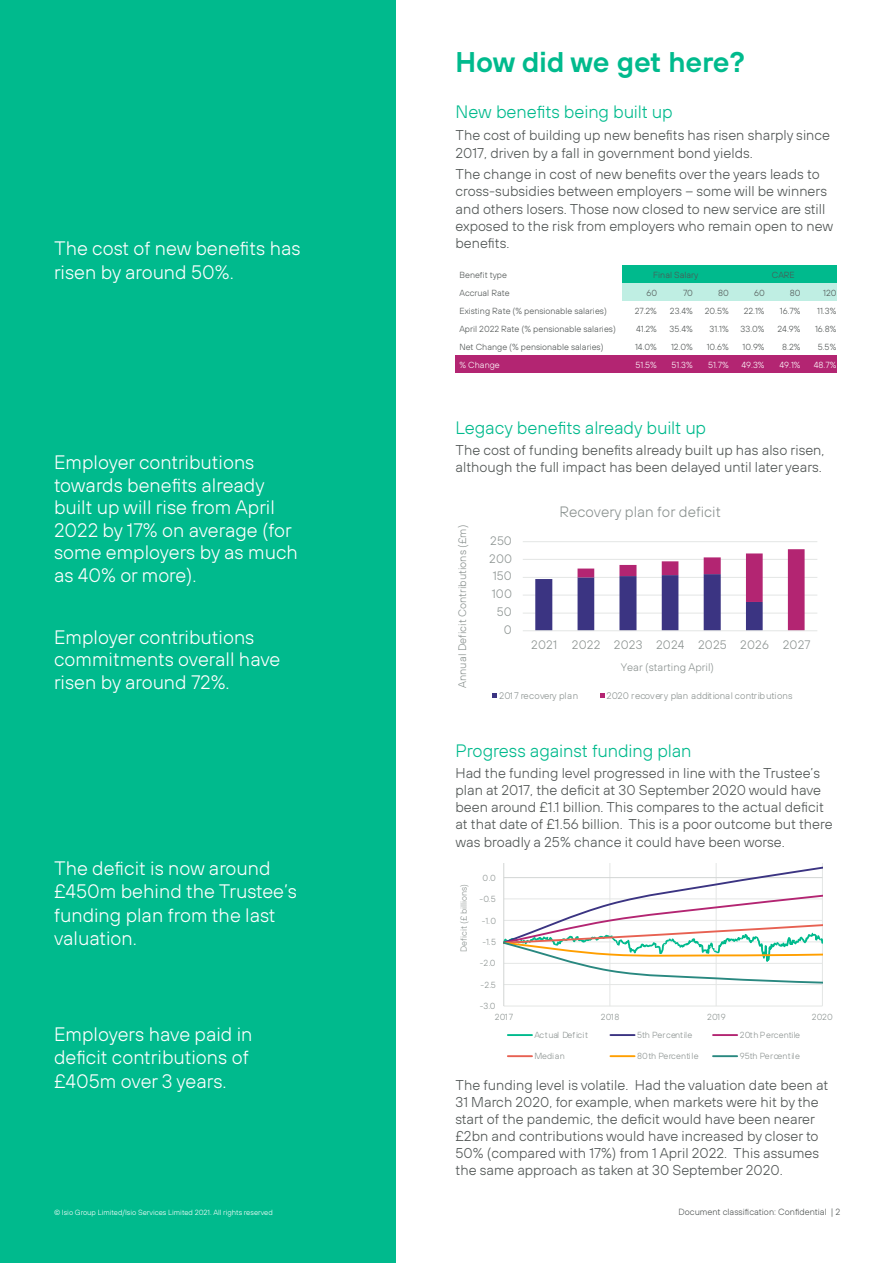
<style>
.page{position:relative;width:893px;height:1263px;background:#fff}
.page>*{position:absolute;margin:0;border:0;box-sizing:border-box;transform-origin:0 0}
.Main_heads_1{font:600 28.5px "TT Hoves";color:#00ba8d}
.Main_intro_para{font:300 19.5px/22.5px "TT Hoves";color:#fff}
.Paragraph_heading{font:300 18px "TT Hoves";letter-spacing:-.01em;color:#00ba8d}
.t1{font:300 15px "TT Hoves";color:#8b9290}
.Paragraph_9_5{font:300 14.25px/17.1px "TT Hoves";color:#4f5453}
.t2{font:300 12.3px "TT Hoves";letter-spacing:.015em;color:#8b9290}
.t3{font:300 10.95px "TT Hoves";color:#8b9290}
.t4{font:300 9.6px "TT Hoves";letter-spacing:.01em;color:#8b9290}
.t5{font:300 9px "TT Hoves";color:#4f5453}
.t6{font:300 8.85px "TT Hoves";color:#4f5453}
.t7{font:300 8.85px "TT Hoves";color:#8b9290}
.t8{font:300 8.85px "TT Hoves";color:#fff}
.t9{font:300 7.5px "TT Hoves";color:#fff}
</style>
<div class="page">
<div style="left:0;top:0;width:395px;height:1263px;background:#00ba8d"></div>
<div style="left:622px;top:265px;width:108px;height:18px;background:#00ba8d"></div>
<div style="left:730px;top:265px;width:107px;height:18px;background:#00ba8d"></div>
<div style="left:622px;top:283px;width:36px;height:18px;background:#bfeee3"></div>
<div style="left:658px;top:283px;width:36px;height:18px;background:#bfeee3"></div>
<div style="left:694px;top:283px;width:36px;height:18px;background:#bfeee3"></div>
<div style="left:730px;top:283px;width:35px;height:18px;background:#bfeee3"></div>
<div style="left:765px;top:283px;width:36px;height:18px;background:#bfeee3"></div>
<div style="left:801px;top:283px;width:36px;height:18px;background:#bfeee3"></div>
<div style="left:455px;top:355px;width:167px;height:18px;background:#b32572"></div>
<div style="left:622px;top:355px;width:36px;height:18px;background:#b32572"></div>
<div style="left:658px;top:355px;width:36px;height:18px;background:#b32572"></div>
<div style="left:694px;top:355px;width:36px;height:18px;background:#b32572"></div>
<div style="left:730px;top:355px;width:35px;height:18px;background:#b32572"></div>
<div style="left:765px;top:355px;width:36px;height:18px;background:#b32572"></div>
<div style="left:801px;top:355px;width:36px;height:18px;background:#b32572"></div>
<hr style="left:523px;top:613px;width:294px;height:1px;background:#e4e6e5">
<hr style="left:523px;top:595px;width:294px;height:1px;background:#e4e6e5">
<hr style="left:523px;top:577px;width:294px;height:1px;background:#e4e6e5">
<hr style="left:523px;top:559px;width:294px;height:1px;background:#e4e6e5">
<hr style="left:523px;top:541px;width:294px;height:1px;background:#e4e6e5">
<svg style="left:535px;top:549px;width:270px;height:81px"></svg>
<hr style="left:523px;top:630px;width:294px;height:1px;background:#e4e6e5">
<svg style="left:492px;top:693px;width:5px;height:4px"></svg>
<svg style="left:600px;top:693px;width:5px;height:4px"></svg>
<hr style="left:504px;top:1005px;width:318px;height:1px;background:#e4e6e5">
<hr style="left:609px;top:864px;width:1px;height:142px;background:#e4e6e5">
<hr style="left:716px;top:864px;width:1px;height:142px;background:#e4e6e5">
<hr style="left:822px;top:864px;width:1px;height:142px;background:#e4e6e5">
<hr style="left:503px;top:864px;width:1px;height:142px;background:#d2d5d4">
<svg style="left:504px;top:864px;width:319px;height:122px"></svg>
<hr style="left:508px;top:1034px;width:24px;height:2px;background:#00ba8d">
<hr style="left:610px;top:1034px;width:25px;height:2px;background:#3b3482">
<hr style="left:713px;top:1034px;width:24px;height:2px;background:#b32572">
<hr style="left:508px;top:1055px;width:24px;height:2px;background:#e76152">
<hr style="left:610px;top:1055px;width:25px;height:2px;background:#ff9f00">
<hr style="left:713px;top:1055px;width:24px;height:2px;background:#298880">
<p class="Main_intro_para" style="left:54px;top:236px;width:248px;line-height:23.4px">The cost of new benefits has risen by around 50%.</p>
<p class="Main_intro_para" style="left:54px;top:451px;width:245px">Employer contributions towards benefits already built up will rise from April<br>2022 by 17% on average (for some employers by as much as 40% or more).</p>
<p class="Main_intro_para" style="left:54px;top:625px;width:228px">Employer contributions commitments overall have risen by around 72%.</p>
<p class="Main_intro_para" style="left:54px;top:856px;width:245px;line-height:23.4px">The deficit is now around £450m behind the Trustee’s funding plan from the last valuation.</p>
<p class="Main_intro_para" style="left:54px;top:1022px;width:200px;line-height:23.4px">Employers have paid in deficit contributions of £405m over 3 years.</p>
<p class="Main_heads_1" style="left:455px;top:43px;width:291px">How did we get here?</p>
<p class="Paragraph_heading" style="left:455px;top:100px;width:219px">New benefits being built up</p>
<p class="Paragraph_9_5" style="left:455px;top:126px;width:376px;line-height:18px">The cost of building up new benefits has risen sharply since<br>2017, driven by a fall in government bond yields.</p>
<p class="Paragraph_9_5" style="left:455px;top:166px;width:379px">The change in cost of new benefits over the years leads to cross-subsidies between employers – some will be winners and others losers. Those now closed to new service are still exposed to the risk from employers who remain open to new benefits.</p>
<p class="t6" style="left:459px;top:270px;width:49px">Benefit type</p>
<p class="t6" style="left:653px;top:270px;width:47px">Final Salary</p>
<p class="t6" style="left:772px;top:270px;width:24px">CARE</p>
<p class="t6" style="left:459px;top:287px;width:52px">Accrual Rate</p>
<p class="t6" style="left:646px;top:287px;width:12px">60</p>
<p class="t6" style="left:683px;top:287px;width:11px">70</p>
<p class="t6" style="left:718px;top:287px;width:12px">80</p>
<p class="t6" style="left:754px;top:287px;width:12px">60</p>
<p class="t6" style="left:790px;top:287px;width:12px">80</p>
<p class="t6" style="left:823px;top:287px;width:15px">120</p>
<p class="t6" style="left:459px;top:305px;width:149px">Existing Rate (% pensionable salaries)</p>
<p class="t6" style="left:635px;top:305px;width:24px">27.2%</p>
<p class="t6" style="left:670px;top:305px;width:24px">23.4%</p>
<p class="t6" style="left:705px;top:305px;width:26px">20.5%</p>
<p class="t6" style="left:744px;top:305px;width:22px">22.1%</p>
<p class="t6" style="left:780px;top:305px;width:22px">16.7%</p>
<p class="t6" style="left:817px;top:305px;width:21px">11.3%</p>
<p class="t6" style="left:459px;top:323px;width:158px">April 2022 Rate (% pensionable salaries)</p>
<p class="t6" style="left:636px;top:323px;width:22px">41.2%</p>
<p class="t6" style="left:670px;top:323px;width:25px">35.4%</p>
<p class="t6" style="left:710px;top:323px;width:21px">31.1%</p>
<p class="t6" style="left:741px;top:323px;width:26px">33.0%</p>
<p class="t6" style="left:778px;top:323px;width:24px">24.9%</p>
<p class="t6" style="left:815px;top:323px;width:23px">16.8%</p>
<p class="t6" style="left:459px;top:341px;width:146px">Net Change (% pensionable salaries)</p>
<p class="t6" style="left:635px;top:341px;width:23px">14.0%</p>
<p class="t6" style="left:671px;top:341px;width:23px">12.0%</p>
<p class="t6" style="left:707px;top:341px;width:23px">10.6%</p>
<p class="t6" style="left:743px;top:341px;width:23px">10.9%</p>
<p class="t6" style="left:782px;top:341px;width:20px">8.2%</p>
<p class="t6" style="left:818px;top:341px;width:20px">5.5%</p>
<p class="t8" style="left:459px;top:359px;width:42px">% Change</p>
<p class="t8" style="left:635px;top:359px;width:23px">51.5%</p>
<p class="t8" style="left:671px;top:359px;width:23px">51.3%</p>
<p class="t8" style="left:708px;top:359px;width:22px">51.7%</p>
<p class="t8" style="left:741px;top:359px;width:25px">49.3%</p>
<p class="t8" style="left:779px;top:359px;width:23px">49.1%</p>
<p class="t8" style="left:814px;top:359px;width:24px">48.7%</p>
<p class="Paragraph_heading" style="left:455px;top:416px;width:252px">Legacy benefits already built up</p>
<p class="Paragraph_9_5" style="left:455px;top:441px;width:371px">The cost of funding benefits already built up has also risen, although the full impact has been delayed until later years.</p>
<p class="t3" style="left:456px;top:688px;width:165px;rotate:-90deg">Annual Deficit Contributions (£m)</p>
<p class="t2" style="left:490px;top:533px;width:23px">250</p>
<p class="t2" style="left:489px;top:551px;width:25px">200</p>
<p class="t2" style="left:493px;top:568px;width:20px">150</p>
<p class="t2" style="left:492px;top:586px;width:22px">100</p>
<p class="t2" style="left:497px;top:604px;width:16px">50</p>
<p class="t2" style="left:504px;top:622px;width:9px">0</p>
<p class="t1" style="left:559px;top:503px;width:163px">Recovery plan for deficit</p>
<p class="t2" style="left:531px;top:637px;width:281px">2021 2022 2023 2024 2025 2026 2027</p>
<p class="t3" style="left:621px;top:660px;width:95px">Year (starting April)</p>
<p class="t4" style="left:499px;top:689px;width:81px">2017 recovery plan</p>
<p class="t4" style="left:606px;top:689px;width:187px">2020 recovery plan additional contrib utions</p>
<p class="Paragraph_heading" style="left:455px;top:739px;width:238px">Progress against funding plan</p>
<p class="Paragraph_9_5" style="left:455px;top:764px;width:379px">Had the funding level progressed in line with the Trustee’s plan at 2017, the deficit at 30 September 2020 would have been around £1.1 billion. This compares to the actual deficit at that date of £1.56 billion. This is a poor outcome but there was broadly a 25% chance it could have been worse.</p>
<p class="t7" style="left:458px;top:952px;width:70px;rotate:-90deg">Deficit (£ billions)</p>
<p class="t7" style="left:483px;top:872px;width:15px">0.0</p>
<p class="t7" style="left:480px;top:894px;width:18px">-0.5</p>
<p class="t7" style="left:482px;top:915px;width:16px">-1.0</p>
<p class="t7" style="left:482px;top:936px;width:15px">-1.5</p>
<p class="t7" style="left:480px;top:958px;width:17px">-2.0</p>
<p class="t7" style="left:481px;top:979px;width:17px">-2.5</p>
<p class="t7" style="left:480px;top:1001px;width:17px">-3.0</p>
<p class="t7" style="left:495px;top:1012px;width:20px">2017</p>
<p class="t7" style="left:601px;top:1012px;width:20px">2018</p>
<p class="t7" style="left:707px;top:1012px;width:20px">2019</p>
<p class="t7" style="left:812px;top:1012px;width:22px">2020</p>
<p class="t7" style="left:535px;top:1029px;width:55px">Actual Deficit</p>
<p class="t7" style="left:637px;top:1029px;width:57px">5th Percentile</p>
<p class="t7" style="left:740px;top:1029px;width:62px">20th Percentile</p>
<p class="t7" style="left:535px;top:1051px;width:32px">Median</p>
<p class="t7" style="left:637px;top:1051px;width:63px">80th Percentile</p>
<p class="t7" style="left:740px;top:1051px;width:62px">95th Percentile</p>
<p class="Paragraph_9_5" style="left:455px;top:1076px;width:374px">The funding level is volatile. Had the valuation date been at 31 March 2020, for example, when markets were hit by the start of the pandemic, the deficit would have been nearer £2bn and contributions would have increased by closer to 50% (compared with 17%) from 1 April 2022. This assumes the same approach as taken at 30 September 2020.</p>
<p class="t9" style="left:54px;top:1208px;width:220px">© Isio Group Limited/Isio Services Limited 2021. All rights reserved</p>
<p class="t5" style="left:678px;top:1206px;width:163px">Document classification: Confidential | 2</p>
</div>
